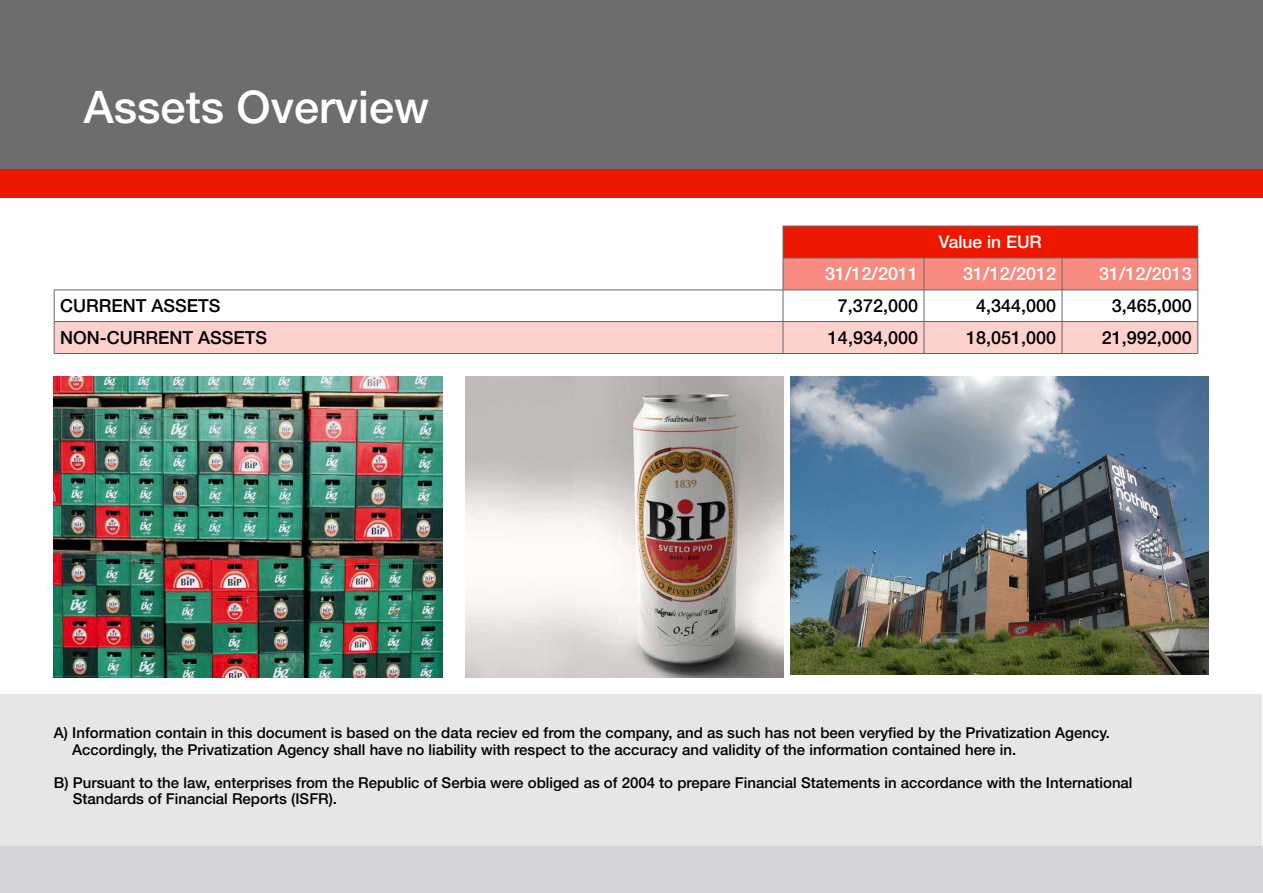
<style>
.page{position:relative;width:1263px;height:893px;background:#fff}
.page>*{position:absolute;margin:0;border:0;box-sizing:border-box;transform-origin:0 0}
.t1{font:500 45px "Helvetica Neue LT Pro";color:#fff}
.t2{font:500 18px "Helvetica Neue LT Pro";color:#000}
.t3{font:500 18px "Helvetica Neue LT Pro";color:#fff}
.t4{font:500 17.4px "Helvetica Neue LT Pro";color:#fff}
.t5{font:500 15px/16.5px "Helvetica Neue LT Pro";color:#000}
</style>
<div class="page">
<div style="left:0;top:0;width:1263px;height:176px;background:#6f6c70"></div>
<div style="left:0;top:169px;width:1263px;height:28px;background:#ee1800"></div>
<div style="left:0;top:845px;width:1263px;height:48px;background:#d4d4d8"></div>
<div style="left:0;top:694px;width:1261px;height:151px;background:#e6e6e6"></div>
<div style="left:783px;top:226px;width:415px;height:32px;background:#ee1800"></div>
<div style="left:784px;top:259px;width:413px;height:31px;background:#f78b80"></div>
<div style="left:55px;top:322px;width:1142px;height:31px;background:#fcd1cc"></div>
<hr style="left:783px;top:226px;width:141px;height:1px;background:#666">
<hr style="left:783px;top:226px;width:1px;height:32px;background:#666">
<hr style="left:924px;top:226px;width:138px;height:1px;background:#666">
<hr style="left:1062px;top:226px;width:136px;height:1px;background:#666">
<hr style="left:1197px;top:226px;width:1px;height:32px;background:#666">
<hr style="left:783px;top:258px;width:141px;height:1px;background:#666">
<hr style="left:783px;top:258px;width:1px;height:32px;background:#666">
<hr style="left:924px;top:258px;width:138px;height:1px;background:#666">
<hr style="left:924px;top:258px;width:1px;height:32px;background:#666">
<hr style="left:1062px;top:258px;width:136px;height:1px;background:#666">
<hr style="left:1062px;top:258px;width:1px;height:32px;background:#666">
<hr style="left:1197px;top:258px;width:1px;height:32px;background:#666">
<hr style="left:924px;top:290px;width:138px;height:1px;background:#666">
<hr style="left:1062px;top:290px;width:136px;height:1px;background:#666">
<hr style="left:1062px;top:290px;width:1px;height:31px;background:#666">
<hr style="left:1197px;top:290px;width:1px;height:31px;background:#666">
<hr style="left:924px;top:321px;width:138px;height:1px;background:#666">
<hr style="left:1062px;top:321px;width:136px;height:1px;background:#666">
<hr style="left:1062px;top:322px;width:1px;height:31px;background:#666">
<hr style="left:1197px;top:322px;width:1px;height:31px;background:#666">
<hr style="left:924px;top:353px;width:138px;height:1px;background:#666">
<hr style="left:1062px;top:353px;width:136px;height:1px;background:#666">
<hr style="left:54px;top:290px;width:729px;height:1px;background:#666">
<hr style="left:54px;top:290px;width:1px;height:31px;background:#666">
<hr style="left:783px;top:290px;width:141px;height:1px;background:#666">
<hr style="left:783px;top:290px;width:1px;height:31px;background:#666">
<hr style="left:924px;top:290px;width:1px;height:31px;background:#666">
<hr style="left:54px;top:321px;width:729px;height:1px;background:#666">
<hr style="left:54px;top:322px;width:1px;height:31px;background:#666">
<hr style="left:783px;top:321px;width:141px;height:1px;background:#666">
<hr style="left:783px;top:322px;width:1px;height:31px;background:#666">
<hr style="left:924px;top:322px;width:1px;height:31px;background:#666">
<hr style="left:54px;top:353px;width:729px;height:1px;background:#666">
<hr style="left:783px;top:353px;width:141px;height:1px;background:#666">
<img style="left:54px;top:376px;width:388px;height:301px">
<img style="left:465px;top:376px;width:318px;height:301px">
<img style="left:790px;top:376px;width:419px;height:298px">
<h1 class="t1" style="left:84px;top:80px;width:347px">Assets Overview</h1>
<p class="t4" style="left:939px;top:232px;width:104px">Value in EUR</p>
<p class="t3" style="left:825px;top:263px;width:94px">31/12/2011</p>
<p class="t3" style="left:963px;top:263px;width:94px">31/12/2012</p>
<p class="t3" style="left:1099px;top:263px;width:94px">31/12/2013</p>
<p class="t2" style="left:60px;top:295px;width:27px">Curren</p>
<p class="t2" style="left:136px;top:295px;width:29px">t asse</p>
<p class="t2" style="left:198px;top:295px;width:22px">ts</p>
<p class="t2" style="left:838px;top:295px;width:82px">7,372,000</p>
<p class="t2" style="left:976px;top:295px;width:82px">4,344,000</p>
<p class="t2" style="left:1112px;top:295px;width:82px">3,465,000</p>
<p class="t2" style="left:60px;top:327px;width:60px">Non-curren</p>
<p class="t2" style="left:183px;top:327px;width:29px">t asse</p>
<p class="t2" style="left:245px;top:327px;width:22px">ts</p>
<p class="t2" style="left:828px;top:327px;width:92px">14,934,000</p>
<p class="t2" style="left:966px;top:327px;width:92px">18,051,000</p>
<p class="t2" style="left:1102px;top:327px;width:92px">21,992,000</p>
<p class="t5" style="left:72px;top:725px;width:1039px;text-indent:-18px">A) Information contain in this document is based on the data reciev ed from the company, and as such has not been veryfied by the Privatization Agency.<br>Accordingly, the Privatization Agency shall have no liability with respect to the accuracy and validity of the information contained here in.</p>
<p class="t5" style="left:73px;top:774px;width:1061px;text-indent:-19px">B) Pursuant to the law, enterprises from the Republic of Serbia were obliged as of 2004 to prepare Financial Statements in accordance with the International<br>Standards of Financial Reports (ISFR).</p>
</div>
